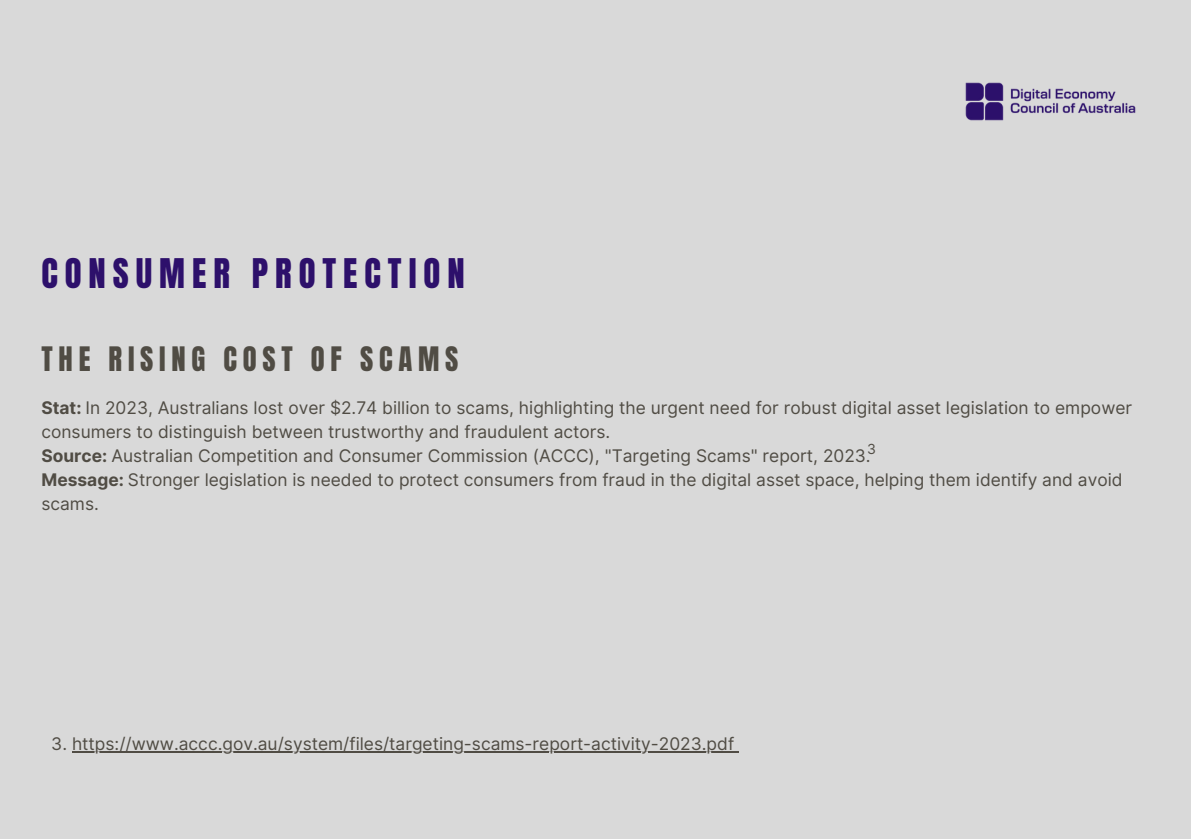
<style>
.page{position:relative;width:1191px;height:839px;background:#fff}
.page>*{position:absolute;margin:0;border:0;box-sizing:border-box;transform-origin:0 0}
.t1{font:34.8px "Anton";letter-spacing:.2em;color:#2d106b}
.t2{font:28.6px "Anton";letter-spacing:.2em;color:#504c44}
.t3{font:17.4px/24px "Inter";color:#504c44}
.t4{font:13.8px "Inter";color:#504c44}
.s1{font-weight:700}
</style>
<div class="page">
<div style="left:0;top:0;width:1191px;height:838px;background:#d9d9d9"></div>
<hr style="left:72px;top:751px;width:662px;height:1px;background:#504c44">
<img style="left:965px;top:82px;width:171px;height:39px">
<p class="t1" style="left:41px;top:248px;width:425px">CONSUMER PROTECTION</p>
<h2 class="t2" style="left:42px;top:339px;width:418px">THE RISING COST OF SCAMS</h2>
<p class="t3" style="left:41px;top:395px;width:1092px"><span class="s1">Stat:</span> In 2023, Australians lost over $2.74 billion to scams, highlighting the urgent need for robust digital asset legislation to empower consumers to distinguish between trustworthy and fraudulent actors.<br><span class="s1">Source:</span> Australian Competition and Consumer Commission (ACCC), "Targeting Scams" report, 2023.<br><span class="s1">Message:</span> Stronger legislation is needed to protect consumers from fraud in the digital asset space, helping them identify and avoid scams.</p>
<p class="t4" style="left:867px;top:440px;width:10px">3</p>
<h3 class="t3" style="left:51px;top:732px;width:684px">3. https://www.accc.gov.au/system/files/targeting-scams-report-activity-2023.pdf</h3>
</div>
